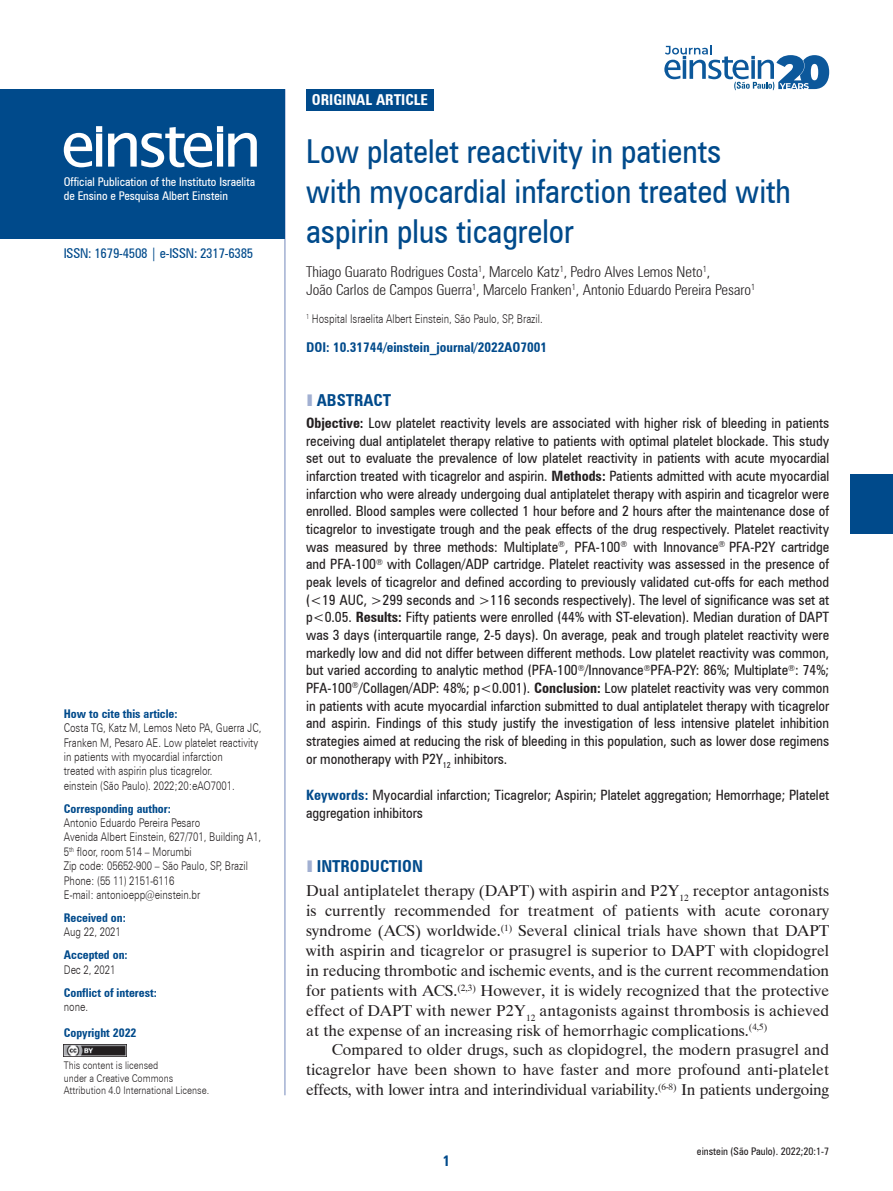
<style>
.page{position:relative;width:893px;height:1191px;background:#fff}
.page>*{position:absolute;margin:0;border:0;box-sizing:border-box;transform-origin:0 0}
.t1{font:condensed 33px/40px "Zurich BT";color:#004a8b}
.t2{font:700 condensed 16.5px "Zurich BT";color:#004a8b}
.t3{font:15.75px/20px "Dutch 801 BT";letter-spacing:-.01em;color:#231f20;text-align:justify}
.t4{font:300 condensed 15px/18.5px "Zurich BT";color:#231f20}
.t5{font:700 condensed 15px "Zurich BT";color:#fff}
.t6{font:700 condensed 15px "Zurich BT";color:#004a8b}
.t7{font:condensed 14.25px/17.7px "Zurich BT";color:#231f20;text-align:justify}
.t8{font:700 condensed 13.5px "Zurich BT";color:#004a8b}
.t9{font:condensed 13.5px "Zurich BT";letter-spacing:-.02em;color:#004a8b}
.t10{font:300 12px/14.4px "Zurich BT";color:#231f20;scale:.8 1}
.t11{font:700 condensed 12px "Zurich BT";color:#004a8b}
.t12{font:condensed 12px/14.4px "Zurich BT";color:#fff}
.t13{font:300 10.5px/12.6px "Zurich BT";color:#231f20;scale:.85 1}
.t14{font:condensed 10.5px "Zurich BT";color:#231f20}
.s1{color:#a2b0d2}
.s2{font-weight:700}
.s3{font-weight:700;color:#004a8b}
</style>
<div class="page">
<img style="left:64px;top:1044px;width:63px;height:12px">
<div style="left:306px;top:89px;width:128px;height:21px;background:#004a8b"></div>
<hr style="left:284px;top:89px;width:2px;height:1006px;background:#a2b0d2">
<div style="left:0;top:89px;width:284px;height:149px;background:#004a8b"></div>
<div style="left:850px;top:474px;width:43px;height:60px;background:#004a8b"></div>
<svg style="left:108px;top:126px;width:149px;height:41px"></svg>
<svg style="left:64px;top:126px;width:38px;height:41px"></svg>
<svg style="left:664px;top:45px;width:165px;height:45px"></svg>
<p class="t12" style="left:64px;top:174px;width:193px">Official Publication of the Instituto Israelita de Ensino e Pesquisa Albert Einstein</p>
<p class="t9" style="left:64px;top:245px;width:191px">ISSN: 1679-4508 | e-ISSN: 2317-6385</p>
<p class="t11" style="left:64px;top:706px;width:115px">How to cite this article:</p>
<p class="t10" style="left:64px;top:720px;width:248px">Costa TG, Katz M, Lemos Neto PA, Guerra JC, Franken M, Pesaro AE. Low platelet reactivity in patients with myocardial infarction<br>treated with aspirin plus ticagrelor.<br>einstein (São Paulo). 2022;20:eAO7001.</p>
<p class="t11" style="left:64px;top:801px;width:109px">Corresponding author:</p>
<p class="t10" style="left:64px;top:815px;width:248px">Antonio Eduardo Pereira Pesaro<br>Avenida Albert Einstein, 627/701, Building A1, 5<sup>th</sup> floor, room 514 – Morumbi<br>Zip code: 05652-900 – São Paulo, SP, Brazil Phone: (55 11) 2151-6116<br>E-mail: antonioepp@einstein.br</p>
<p class="t11" style="left:64px;top:910px;width:64px">Received on:</p>
<p class="t10" style="left:64px;top:925px;width:73px">Aug 22, 2021</p>
<p class="t11" style="left:64px;top:947px;width:65px">Accepted on:</p>
<p class="t10" style="left:64px;top:962px;width:66px">Dec 2, 2021</p>
<p class="t11" style="left:64px;top:985px;width:95px">Conflict of interest:</p>
<p class="t10" style="left:64px;top:999px;width:32px">none.</p>
<p class="t11" style="left:64px;top:1025px;width:74px">Copyright 2022</p>
<p class="t13" style="left:64px;top:1058px;width:173px">This content is licensed<br>under a Creative Commons<br>Attribution 4.0 International License.</p>
<p class="t5" style="left:312px;top:91px;width:118px">ORIGINAL ARTICLE</p>
<h1 class="t1" style="left:306px;top:131px;width:486px">Low platelet reactivity in patients<br>with myocardial infarction treated with aspirin plus ticagrelor</h1>
<p class="t4" style="left:306px;top:262px;width:450px">Thiago Guarato Rodrigues Costa<sup>1</sup>, Marcelo Katz<sup>1</sup>, Pedro Alves Lemos Neto<sup>1</sup>,<br>João Carlos de Campos Guerra<sup>1</sup>, Marcelo Franken<sup>1</sup>, Antonio Eduardo Pereira Pesaro<sup>1</sup></p>
<p class="t10" style="left:306px;top:311px;width:297px"><sup>1</sup> Hospital Israelita Albert Einstein, São Paulo, SP, Brazil.</p>
<p class="t8" style="left:306px;top:339px;width:243px">DOI: 10.31744/einstein_journal/2022AO7001</p>
<p class="t2" style="left:306px;top:390px;width:86px"><span class="s1">❚</span> ABSTRACT</p>
<p class="t7" style="left:306px;top:414px;width:525px"><span class="s2">Objective:</span> Low platelet reactivity levels are associated with higher risk of bleeding in patients receiving dual antiplatelet therapy relative to patients with optimal platelet blockade. This study set out to evaluate the prevalence of low platelet reactivity in patients with acute myocardial infarction treated with ticagrelor and aspirin. <span class="s2">Methods:</span> Patients admitted with acute myocardial infarction who were already undergoing dual antiplatelet therapy with aspirin and ticagrelor were enrolled. Blood samples were collected 1 hour before and 2 hours after the maintenance dose of ticagrelor to investigate trough and the peak effects of the drug respectively. Platelet reactivity was measured by three methods: Multiplate<sup>®</sup>, PFA-100<sup>®</sup> with Innovance<sup>®</sup> PFA-P2Y cartridge and PFA-100<sup>®</sup> with Collagen/ADP cartridge. Platelet reactivity was assessed in the presence of peak levels of ticagrelor and defined according to previously validated cut-offs for each method (&lt;19 AUC, &gt;299 seconds and &gt;116 seconds respectively). The level of significance was set at p&lt;0.05. <span class="s2">Results:</span> Fifty patients were enrolled (44% with ST-elevation). Median duration of DAPT was 3 days (interquartile range, 2-5 days). On average, peak and trough platelet reactivity were markedly low and did not differ between different methods. Low platelet reactivity was common, but varied according to analytic method (PFA-100<sup>®</sup>/Innovance<sup>®</sup>PFA-P2Y: 86%; Multiplate<sup>®</sup>: 74%; PFA-100<sup>®</sup>/Collagen/ADP: 48%; p&lt;0.001). <span class="s2">Conclusion:</span> Low platelet reactivity was very common in patients with acute myocardial infarction submitted to dual antiplatelet therapy with ticagrelor and aspirin. Findings of this study justify the investigation of less intensive platelet inhibition strategies aimed at reducing the risk of bleeding in this population, such as lower dose regimens or monotherapy with P2Y<sub>12</sub> inhibitors.</p>
<p class="t7" style="left:306px;top:786px;width:524px"><span class="s3">Keywords:</span> Myocardial infarction; Ticagrelor; Aspirin; Platelet aggregation; Hemorrhage; Platelet aggregation inhibitors</p>
<p class="t2" style="left:306px;top:856px;width:118px"><span class="s1">❚</span> INTRODUCTION</p>
<p class="t3" style="left:306px;top:880px;width:525px">Dual antiplatelet therapy (DAPT) with aspirin and P2Y<sub>12</sub> receptor antagonists is currently recommended for treatment of patients with acute coronary syndrome (ACS) worldwide.<sup>(1)</sup> Several clinical trials have shown that DAPT with aspirin and ticagrelor or prasugrel is superior to DAPT with clopidogrel in reducing thrombotic and ischemic events, and is the current recommendation for patients with ACS.<sup>(2,3)</sup> However, it is widely recognized that the protective effect of DAPT with newer P2Y<sub>12</sub> antagonists against thrombosis is achieved at the expense of an increasing risk of hemorrhagic complications.<sup>(4,5)</sup></p>
<p class="t3" style="left:306px;top:1040px;width:525px;text-indent:26px">Compared to older drugs, such as clopidogrel, the modern prasugrel and ticagrelor have been shown to have faster and more profound anti-platelet effects, with lower intra and interindividual variability.<sup>(6-8)</sup> In patients undergoing</p>
<p class="t6" style="left:443px;top:1151px;width:9px">1</p>
<p class="t14" style="left:697px;top:1144px;width:134px">einstein (São Paulo). 2022;20:1-7</p>
</div>
